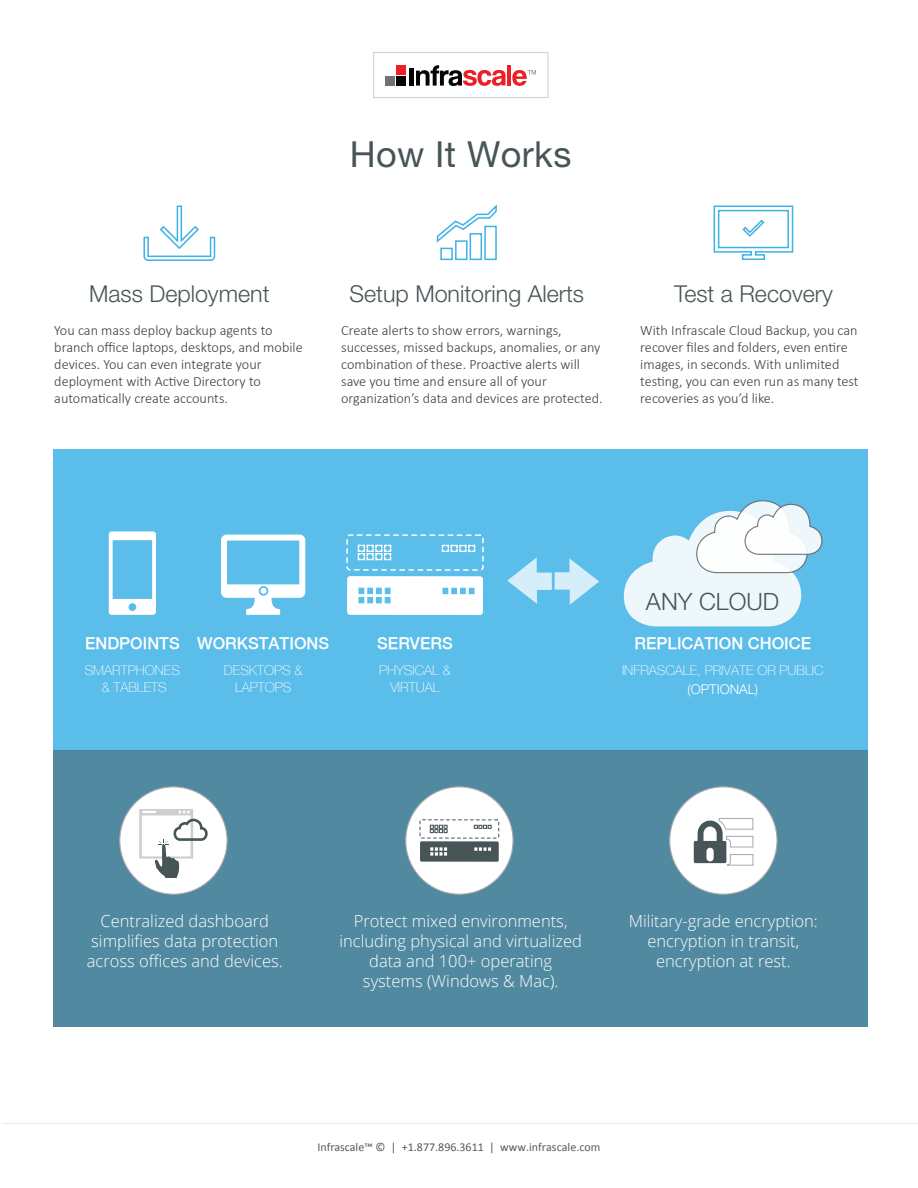
<style>
.page{position:relative;width:918px;height:1188px;background:#fff}
.page>*{position:absolute;margin:0;border:0;box-sizing:border-box;transform-origin:0 0}
.t1{font:36px "Helvetica Neue LT Pro";letter-spacing:.01em;color:#475557}
.t2{font:300 23.85px "Helvetica Neue LT Pro";color:#475557}
.t3{font:300 23.25px "Helvetica Neue LT Pro";color:#475557}
.t4{font:300 16.5px/19.8px "Open Sans";color:#fff;text-align:center}
.t5{font:500 16.5px "Helvetica Neue";color:#fff}
.t6{font:300 14.25px/17.1px "Calibri";color:#3e3e3f}
.t7{font:100 13.5px/16.2px "Helve Nue";color:#fff;text-align:center}
.t8{font:300 13.5px "Helvetica Neue LT Pro";color:#fff}
.t9{font:12px "Calibri";color:#57585a}
</style>
<div class="page">
<hr style="left:410px;top:68px;width:4px;height:18px;background:#040503">
<div style="left:397px;top:65px;width:9px;height:10px;background:#ed1f26"></div>
<div style="left:397px;top:76px;width:9px;height:9px;background:#040503"></div>
<div style="left:386px;top:76px;width:9px;height:9px;background:#707171"></div>
<svg style="left:416px;top:65px;width:90px;height:21px"></svg>
<hr style="left:507px;top:65px;width:4px;height:20px;background:#ed1f26">
<svg style="left:512px;top:70px;width:24px;height:16px"></svg>
<div style="left:373px;top:52px;width:175px;height:46px;border:1px solid #d1d2d4"></div>
<div style="left:53px;top:449px;width:814px;height:301px;background:#5bbde9"></div>
<div style="left:53px;top:750px;width:814px;height:276px;background:#5189a0"></div>
<div style="left:120px;top:787px;width:107px;height:107px;background:#fff;border-radius:50%"></div>
<div style="left:406px;top:787px;width:107px;height:107px;background:#fff;border-radius:50%"></div>
<div style="left:670px;top:787px;width:107px;height:107px;background:#fff;border-radius:50%"></div>
<svg style="left:507px;top:557px;width:92px;height:48px"></svg>
<svg style="left:624px;top:500px;width:198px;height:126px"></svg>
<svg style="left:347px;top:576px;width:136px;height:39px;background:#eff8fc"></svg>
<div style="left:346px;top:534px;width:138px;height:37px;border:2px dashed #fff;border-radius:3px"></div>
<svg style="left:357px;top:544px;width:35px;height:17px"></svg>
<svg style="left:441px;top:544px;width:35px;height:9px"></svg>
<svg style="left:109px;top:531px;width:47px;height:84px"></svg>
<svg style="left:221px;top:535px;width:84px;height:80px"></svg>
<svg style="left:139px;top:809px;width:69px;height:69px"></svg>
<svg style="left:420px;top:841px;width:79px;height:21px;background:#5b6869"></svg>
<div style="left:420px;top:819px;width:79px;height:20px;border:1px dashed #475557;border-radius:2px"></div>
<svg style="left:430px;top:824px;width:18px;height:9px"></svg>
<svg style="left:474px;top:825px;width:18px;height:4px"></svg>
<svg style="left:694px;top:818px;width:60px;height:48px"></svg>
<div style="left:455px;top:240px;width:13px;height:20px;border:2px solid #3eb2e6"></div>
<div style="left:440px;top:248px;width:13px;height:12px;border:2px solid #3eb2e6"></div>
<div style="left:470px;top:233px;width:12px;height:27px;border:2px solid #3eb2e6"></div>
<div style="left:484px;top:226px;width:13px;height:34px;border:2px solid #3eb2e6"></div>
<svg style="left:436px;top:204px;width:61px;height:40px"></svg>
<svg style="left:143px;top:205px;width:73px;height:56px"></svg>
<svg style="left:713px;top:205px;width:81px;height:55px"></svg>
<h1 class="t1" style="left:350px;top:133px;width:223px">How It Works</h1>
<h3 class="t3" style="left:89px;top:280px;width:182px">Mass Deployment</h3>
<h3 class="t3" style="left:349px;top:280px;width:236px">Setup Monitoring Alerts</h3>
<h3 class="t3" style="left:674px;top:280px;width:160px">Test a Recovery</h3>
<p class="t6" style="left:54px;top:322px;width:250px">You can mass deploy backup agents to branch office laptops, desktops, and mobile devices. You can even integrate your deployment with Active Directory to automatically create accounts.</p>
<p class="t6" style="left:341px;top:322px;width:263px">Create alerts to show errors, warnings, successes, missed backups, anomalies, or any combination of these. Proactive alerts will save you time and ensure all of your organization’s data and devices are protected.</p>
<p class="t6" style="left:640px;top:322px;width:220px">With Infrascale Cloud Backup, you can recover files and folders, even entire images, in seconds. With unlimited testing, you can even run as many test recoveries as you’d like.</p>
<h2 class="t2" style="left:646px;top:587px;width:135px">ANY CLOUD</h2>
<p class="t5" style="left:85px;top:633px;width:246px">ENDPOINTS WORKSTATIONS</p>
<p class="t5" style="left:377px;top:633px;width:77px">SERVERS</p>
<p class="t5" style="left:635px;top:633px;width:178px">REPLICATION CHOICE</p>
<p class="t7" style="left:85px;top:662px;width:97px">SMARTPHONES &amp; TABLETS</p>
<p class="t7" style="left:224px;top:662px;width:80px">DESKTOPS &amp;<br>LAPTOPS</p>
<p class="t7" style="left:379px;top:662px;width:73px">PHYSICAL &amp;<br>VIRTUAL</p>
<p class="t7" style="left:622px;top:662px;width:203px">INFRASCALE, PRIVATE OR PUBLIC</p>
<p class="t8" style="left:687px;top:681px;width:72px">(OPTIONAL)</p>
<p class="t4" style="left:87px;top:911px;width:197px">Centralized dashboard simplifies data protection across offices and devices.</p>
<p class="t4" style="left:340px;top:911px;width:244px">Protect mixed environments, including physical and virtualized data and 100+ operating systems (Windows &amp; Mac).</p>
<p class="t4" style="left:629px;top:911px;width:190px">Military-grade encryption: encryption in transit, encryption at rest.</p>
<p class="t9" style="left:317px;top:1139px;width:285px">Infrascale™ © | +1.877.896.3611 | www.infrascale.com</p>
</div>
